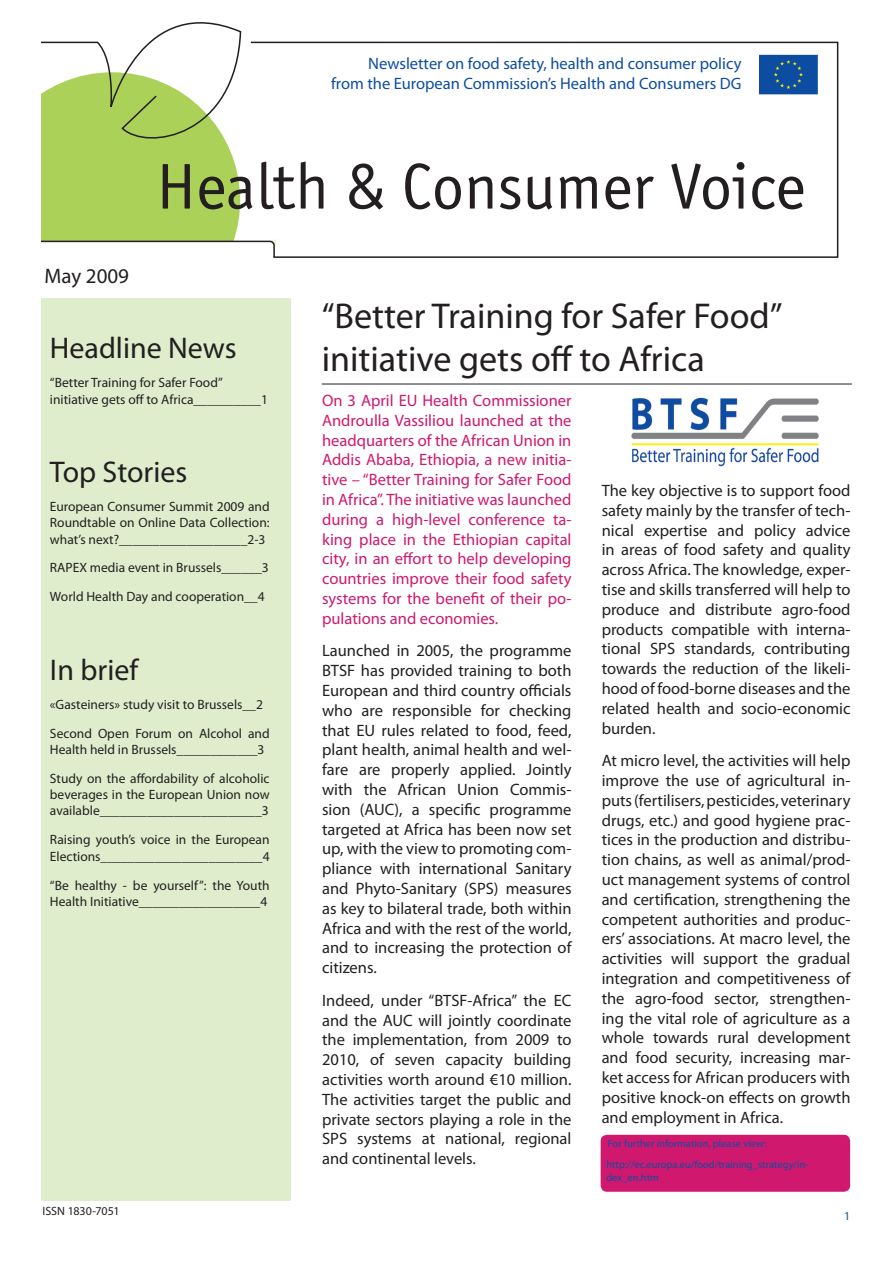
<style>
.page{position:relative;width:893px;height:1263px;background:#fff}
.page>*{position:absolute;margin:0;border:0;box-sizing:border-box;transform-origin:0 0}
.title_BIG{font:36px/43.2px "Myriad Pro";color:#231f20}
.headlines{font:30px "Myriad Pro";color:#231f20}
.t1{font:21px "Myriad Pro";color:#231f20}
.body{font:16.5px/19.8px "Myriad Pro";color:#231f20;text-align:justify}
.head{font:16.5px/19.8px "Myriad Pro";color:#d0196e;text-align:justify}
.newsletteronfood{font:16.5px "Myriad Pro";color:#0d4da1}
.summary{font:13.5px/16.2px "Myriad Pro";color:#231f20}
.body-2{font:12px "Myriad Pro";color:#231f20}
.furtherinfo_small{font:10.5px/12.6px "Myriad Pro";color:#0d4da1}
</style>
<div class="page">
<svg style="left:276px;top:41px;width:563px;height:217px"></svg>
<svg style="left:276px;top:162px;width:19px;height:47px"></svg>
<svg style="left:301px;top:162px;width:22px;height:47px"></svg>
<svg style="left:349px;top:163px;width:34px;height:46px"></svg>
<svg style="left:405px;top:163px;width:56px;height:46px"></svg>
<svg style="left:468px;top:177px;width:24px;height:32px"></svg>
<svg style="left:500px;top:177px;width:20px;height:32px"></svg>
<svg style="left:528px;top:177px;width:24px;height:32px"></svg>
<svg style="left:560px;top:177px;width:37px;height:32px"></svg>
<svg style="left:605px;top:177px;width:25px;height:32px"></svg>
<svg style="left:636px;top:177px;width:18px;height:32px"></svg>
<svg style="left:671px;top:162px;width:73px;height:47px"></svg>
<svg style="left:752px;top:177px;width:51px;height:32px"></svg>
<svg style="left:41px;top:22px;width:235px;height:236px"></svg>
<svg style="left:758px;top:54px;width:60px;height:41px"></svg>
<div style="left:759px;top:55px;width:58px;height:39px;background:#0d4da1"></div>
<svg style="left:774px;top:60px;width:29px;height:29px"></svg>
<hr style="left:322px;top:384px;width:530px;height:1px;background:#231f20">
<div style="left:41px;top:298px;width:250px;height:902px;background:#dfedcd"></div>
<img style="left:631px;top:397px;width:188px;height:70px">
<div style="left:601px;top:1135px;width:249px;height:57px;background:#d0196e;border-radius:6px"></div>
<p class="newsletteronfood" style="left:368px;top:54px;width:375px">Newsletter on food safety, health and consumer policy</p>
<p class="newsletteronfood" style="left:331px;top:74px;width:412px">from the European Commission’s Health and Consumers DG</p>
<p class="t1" style="left:45px;top:263px;width:86px">May 2009</p>
<p class="headlines" style="left:50px;top:330px;width:188px">Headline News</p>
<p class="summary" style="left:50px;top:375px;width:216px">“Better Training for Safer Food” initiative gets off to Africa__________1</p>
<p class="headlines" style="left:50px;top:454px;width:139px">Top Stories</p>
<p class="summary" style="left:50px;top:498px;width:221px;text-align:justify">European Consumer Summit 2009 and Roundtable on Online Data Collection: what’s next?___________________2-3</p>
<p class="summary" style="left:50px;top:560px;width:220px">RAPEX media event in Brussels______3</p>
<p class="summary" style="left:50px;top:589px;width:216px">World Health Day and cooperation__4</p>
<p class="headlines" style="left:50px;top:651px;width:90px">In brief</p>
<p class="summary" style="left:50px;top:696px;width:214px">«Gasteiners» study visit to Brussels__2</p>
<p class="summary" style="left:50px;top:725px;width:221px">Second Open Forum on Alcohol and<br>Health held in Brussels____________3</p>
<p class="summary" style="left:50px;top:770px;width:221px;text-align:justify">Study on the affordability of alcoholic beverages in the European Union now available________________________3</p>
<p class="summary" style="left:50px;top:831px;width:221px">Raising youth’s voice in the European<br>Elections________________________4</p>
<p class="summary" style="left:50px;top:877px;width:221px">“Be healthy - be yourself”: the Youth<br>Health Initiative__________________4</p>
<p class="body-2" style="left:43px;top:1204px;width:75px">ISSN 1 830-7051</p>
<p class="title_BIG" style="left:322px;top:294px;width:462px">“Better Training for Safer Food” initiative gets off to Africa</p>
<p class="head" style="left:322px;top:390px;width:251px">On 3 April EU Health Commissioner Androulla Vassiliou launched at the headquarters of the African Union in Addis Ababa, Ethiopia, a new initia&shy;tive – “Better Training for Safer Food in Africa”. The initiative was launched during a high-level conference ta&shy;king place in the Ethiopian capital city, in an effort to help developing countries improve their food safety systems for the benefit of their po&shy;pulations and economies.</p>
<p class="body" style="left:322px;top:641px;width:251px">Launched in 2005, the programme BTSF has provided training to both European and third country officials who are responsible for checking that EU rules related to food, feed, plant health, animal health and wel&shy;fare are properly applied. Jointly with the African Union Commis&shy;sion (AUC), a specific programme targeted at Africa has been now set up, with the view to promoting com&shy;pliance with international Sanitary and Phyto-Sanitary (SPS) measures as key to bilateral trade, both within Africa and with the rest of the world, and to increasing the protection of citizens.</p>
<p class="body" style="left:322px;top:990px;width:251px">Indeed, under “BTSF-Africa” the EC and the AUC will jointly coordinate the implementation, from 2009 to 201 0, of seven capacity building activities worth around €1 0 million.<br>The activities target the public and private sectors playing a role in the SPS systems at national, regional and continental levels.</p>
<p class="body" style="left:602px;top:480px;width:250px">The key objective is to support food safety mainly by the transfer of tech&shy;nical expertise and policy advice in areas of food safety and quality across Africa. The knowledge, exper&shy;tise and skills transferred will help to produce and distribute agro-food products compatible with interna&shy;tional SPS standards, contributing towards the reduction of the likeli&shy;hood of food-borne diseases and the related health and socio-economic burden.</p>
<p class="body" style="left:602px;top:750px;width:250px">At micro level, the activities will help improve the use of agricultural in&shy;puts (fertilisers, pesticides, veterinary drugs, etc.) and good hygiene prac&shy;tices in the production and distribu&shy;tion chains, as well as animal/prod&shy;uct management systems of control and certification, strengthening the competent authorities and produc&shy;ers’ associations. At macro level, the activities will support the gradual integration and competitiveness of the agro-food sector, strengthen&shy;ing the vital role of agriculture as a whole towards rural development and food security, increasing mar&shy;ket access for African producers with positive knock-on effects on growth and employment in Africa.</p>
<p class="furtherinfo_small" style="left:608px;top:1137px;width:160px">For further information, please view:</p>
<p class="furtherinfo_small" style="left:606px;top:1158px;width:204px">http://ec.europa.eu/food/training_strategy/in&shy;dex_en.htm</p>
</div>
